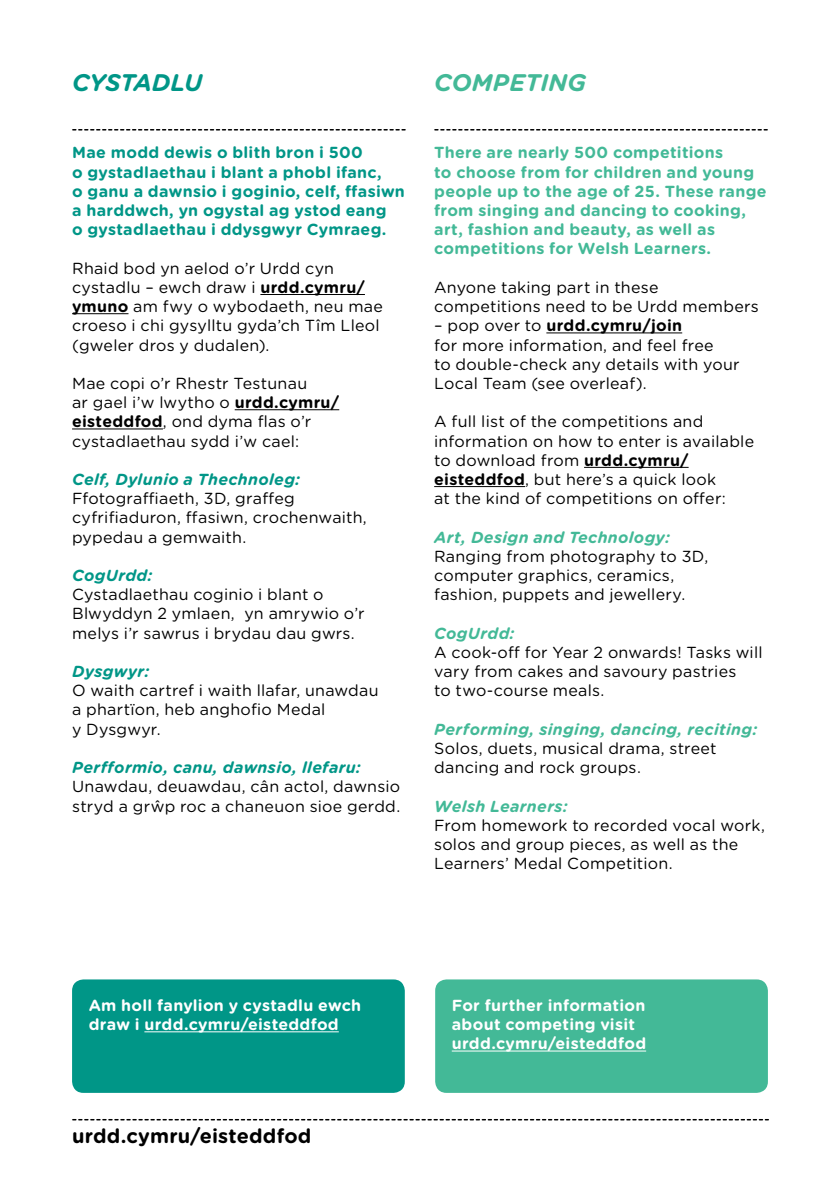
<style>
.page{position:relative;width:840px;height:1191px;background:#fff}
.page>*{position:absolute;margin:0;border:0;box-sizing:border-box;transform-origin:0 0}
.t1{font:italic 700 24px "Gotham Rounded";letter-spacing:.005em;color:#43b997}
.t2{font:italic 700 24px "Gotham Rounded";letter-spacing:-.005em;color:#009687}
.t3{font:700 20px "Gotham Rounded";letter-spacing:.01em;color:#000}
.t4{font:16px/19.2px "Gotham Rounded";letter-spacing:.015em;color:#000}
.t5{font:700 16px/19.2px "Gotham Rounded";letter-spacing:.02em;color:#43b997}
.t6{font:700 16px/19.2px "Gotham Rounded";letter-spacing:.02em;color:#009687}
.t7{font:700 16px/19.2px "Gotham Rounded";letter-spacing:.02em;color:#fff}
.t8{font:italic 700 16px "Gotham Rounded";letter-spacing:.015em;color:#43b997}
.t9{font:italic 700 16px "Gotham Rounded";letter-spacing:.02em;color:#009687}
.s1{font-weight:700}
</style>
<div class="page">
<hr style="left:260px;top:294px;width:105px;height:1px;background:#000">
<hr style="left:72px;top:313px;width:56px;height:1px;background:#000">
<hr style="left:234px;top:409px;width:105px;height:1px;background:#000">
<hr style="left:72px;top:428px;width:91px;height:1px;background:#000">
<hr style="left:546px;top:332px;width:135px;height:1px;background:#000">
<hr style="left:583px;top:467px;width:105px;height:1px;background:#000">
<hr style="left:434px;top:486px;width:90px;height:1px;background:#000">
<svg style="left:73px;top:129px;width:332px;height:1px"></svg>
<svg style="left:434px;top:129px;width:332px;height:1px"></svg>
<svg style="left:73px;top:1119px;width:694px;height:1px"></svg>
<div style="left:435px;top:979px;width:332px;height:113px;background:#43b997;border-radius:11px"></div>
<hr style="left:451px;top:1050px;width:194px;height:1px;background:#fff">
<div style="left:72px;top:979px;width:332px;height:113px;background:#009687;border-radius:11px"></div>
<hr style="left:144px;top:1031px;width:194px;height:1px;background:#fff">
<h1 class="t2" style="left:72px;top:65px;width:132px">Cystadlu</h1>
<p class="t6" style="left:72px;top:142px;width:334px">Mae modd dewis o blith bron i 500<br>o gystadlaethau i blant a phobl ifanc,<br>o ganu a dawnsio i goginio, celf, ffasiwn a harddwch, yn ogystal ag ystod eang<br>o gystadlaethau i ddysgwyr Cymraeg.</p>
<p class="t4" style="left:72px;top:258px;width:312px">Rhaid bod yn aelod o’r Urdd cyn cystadlu – ewch draw i <span class="s1">urdd.cymru/ ymuno</span> am fwy o wybodaeth, neu mae croeso i chi gysylltu gyda’ch Tîm Lleol (gweler dros y dudalen).</p>
<p class="t4" style="left:72px;top:373px;width:268px">Mae copi o’r Rhestr Testunau<br>ar gael i’w lwytho o <span class="s1">urdd.cymru/ eisteddfod</span>, ond dyma flas o’r cystadlaethau sydd i’w cael:</p>
<p class="t9" style="left:72px;top:467px;width:230px">Celf, Dylunio a Thechnoleg:</p>
<p class="t4" style="left:72px;top:488px;width:296px">Ffotograffiaeth, 3D, graffeg cyfrifiaduron, ffasiwn, crochenwaith, pypedau a gemwaith.</p>
<p class="t9" style="left:72px;top:563px;width:82px">CogUrdd:</p>
<p class="t4" style="left:72px;top:584px;width:294px">Cystadlaethau coginio i blant o<br>Blwyddyn 2 ymlaen, yn amrywio o’r melys i’r sawrus i brydau dau gwrs.</p>
<p class="t9" style="left:72px;top:659px;width:79px">Dysgwyr:</p>
<p class="t4" style="left:72px;top:680px;width:308px">O waith cartref i waith llafar, unawdau a phartïon, heb anghofio Medal<br>y Dysgwyr.</p>
<p class="t9" style="left:72px;top:755px;width:290px">Perfformio, canu, dawnsio, llefaru:</p>
<p class="t4" style="left:72px;top:776px;width:329px">Unawdau, deuawdau, cân actol, dawnsio stryd a grŵp roc a chaneuon sioe gerdd.</p>
<h1 class="t1" style="left:434px;top:65px;width:151px">Competing</h1>
<p class="t5" style="left:434px;top:142px;width:334px">There are nearly 500 competitions<br>to choose from for children and young people up to the age of 25. These range from singing and dancing to cooking, art, fashion and beauty, as well as competitions for Welsh Learners.</p>
<p class="t4" style="left:434px;top:277px;width:326px">Anyone taking part in these competitions need to be Urdd members</p>
<p class="t4" style="left:434px;top:315px;width:307px">– pop over to <span class="s1">urdd.cymru/join<br></span>for more information, and feel free<br>to double-check any details with your<br>Local Team (see overleaf).</p>
<p class="t4" style="left:434px;top:411px;width:321px">A full list of the competitions and information on how to enter is available to download from <span class="s1">urdd.cymru/ eisteddfod</span>, but here’s a quick look<br>at the kind of competitions on offer:</p>
<p class="t8" style="left:434px;top:525px;width:237px">Art, Design and Technology:</p>
<p class="t4" style="left:434px;top:546px;width:275px">Ranging from photography to 3D, computer graphics, ceramics, fashion, puppets and jewellery.</p>
<p class="t8" style="left:434px;top:621px;width:82px">CogUrdd:</p>
<p class="t4" style="left:434px;top:642px;width:330px">A cook-off for Year 2 onwards! Tasks will vary from cakes and savoury pastries<br>to two-course meals.</p>
<p class="t8" style="left:434px;top:717px;width:324px">Performing, singing, dancing, reciting:</p>
<p class="t4" style="left:434px;top:738px;width:284px">Solos, duets, musical drama, street dancing and rock groups.</p>
<p class="t8" style="left:434px;top:794px;width:135px">Welsh Learners:</p>
<p class="t4" style="left:434px;top:814px;width:332px">From homework to recorded vocal work, solos and group pieces, as well as the<br>Learners’ Medal Competition.</p>
<p class="t7" style="left:89px;top:995px;width:274px">Am holl fanylion y cystadlu ewch draw i urdd.cymru/eisteddfod</p>
<p class="t3" style="left:72px;top:1121px;width:241px">urdd.cymru/eisteddfod</p>
<p class="t7" style="left:451px;top:995px;width:196px">For further information about competing visit urdd.cymru/eisteddfod</p>
</div>
